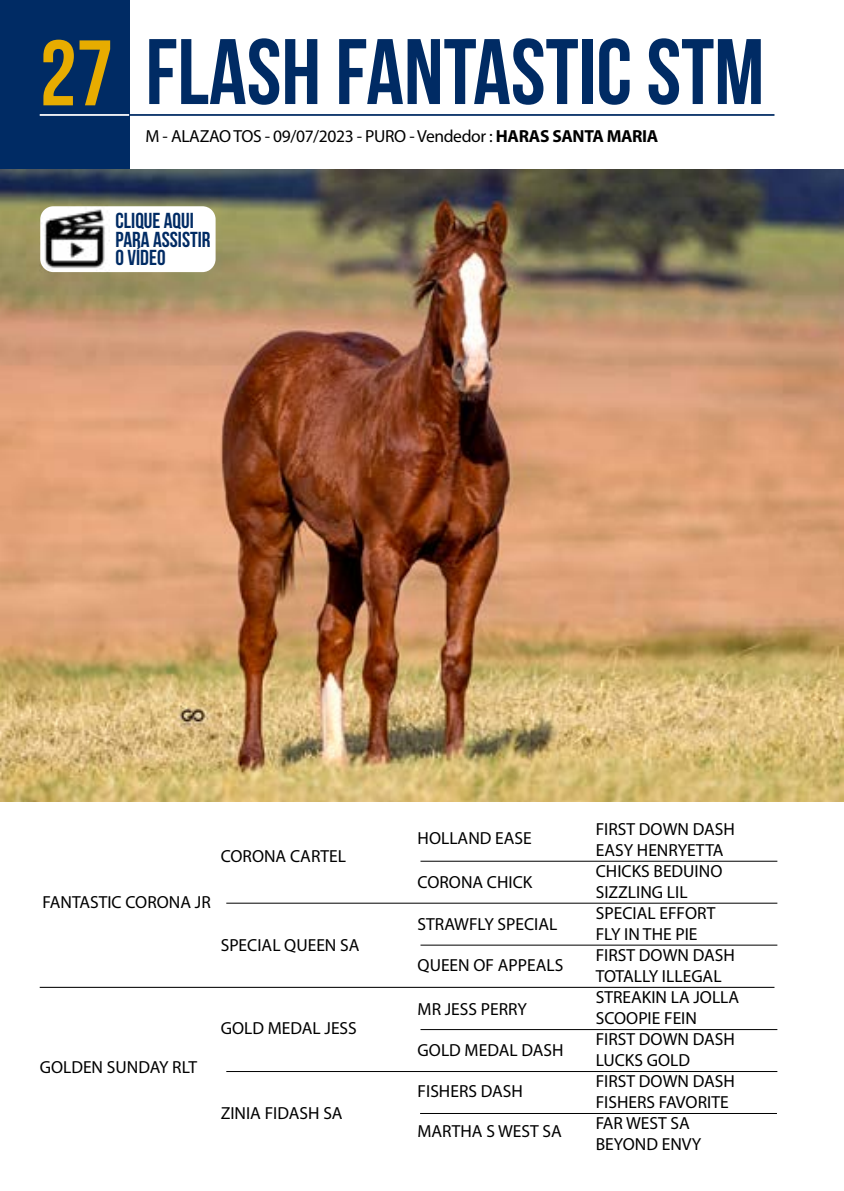
<style>
.page{position:relative;width:844px;height:1191px;background:#fff}
.page>*{position:absolute;margin:0;border:0;box-sizing:border-box;transform-origin:0 0}
.t1{font:700 92.75px "Bebas Neue";color:#002b64}
.t2{font:700 21.53px/18.6px "Bebas Neue";color:#002b64}
.t3{font:17.5px/21px "Myriad Pro";color:#000}
.t4{font:17.5px "Myriad Pro";letter-spacing:-.02em;color:#000}
.s1{color:#e7ac00}
.s2{font-weight:700}
</style>
<div class="page">
<div style="left:0;top:0;width:129px;height:171px;background:#002b64"></div>
<hr style="left:40px;top:986px;width:734px;height:2px;background:#000">
<hr style="left:226px;top:903px;width:551px;height:1px;background:#000">
<hr style="left:420px;top:861px;width:357px;height:1px;background:#000">
<hr style="left:420px;top:944px;width:357px;height:1px;background:#000">
<hr style="left:420px;top:1029px;width:357px;height:1px;background:#000">
<hr style="left:420px;top:1113px;width:356px;height:1px;background:#000">
<hr style="left:226px;top:1071px;width:551px;height:1px;background:#000">
<hr style="left:40px;top:114px;width:734px;height:2px;background:#002b64">
<hr style="left:40px;top:114px;width:89px;height:2px;background:#fff">
<img style="left:0;top:169px;width:843px;height:632px">
<div style="left:40px;top:206px;width:175px;height:66px;background:#fff;border-radius:13px"></div>
<img style="left:40px;top:203px;width:69px;height:70px">
<h1 class="t1" style="left:40px;top:21px;width:726px"><span class="s1">27</span> FLASH FANTASTIC STM</h1>
<p class="t4" style="left:145px;top:125px;width:514px">M - ALAZAO TOS - 09/07/2023 - PURO - Vendedor : <span class="s2">HARAS SANTA MARIA</span></p>
<p class="t2" style="left:116px;top:211px;width:96px">CLIQUE AQUI<br>PARA ASSISTIR<br>O VÍDEO</p>
<p class="t3" style="left:221px;top:845px;width:127px">CORONA CARTEL</p>
<p class="t3" style="left:43px;top:891px;width:170px">FANTASTIC CORONA JR</p>
<p class="t3" style="left:221px;top:934px;width:140px">SPECIAL QUEEN SA</p>
<p class="t3" style="left:40px;top:1056px;width:159px">GOLDEN SUNDAY RLT</p>
<p class="t3" style="left:221px;top:1017px;width:138px">GOLD MEDAL JESS</p>
<p class="t3" style="left:221px;top:1102px;width:123px">ZINIA FIDASH SA</p>
<p class="t3" style="left:417px;top:827px;width:116px">HOLLAND EASE</p>
<p class="t3" style="left:417px;top:871px;width:116px">CORONA CHICK</p>
<p class="t3" style="left:417px;top:913px;width:141px">STRAWFLY SPECIAL</p>
<p class="t3" style="left:417px;top:954px;width:147px">QUEEN OF APPEALS</p>
<p class="t3" style="left:417px;top:998px;width:111px">MR JESS PERRY</p>
<p class="t3" style="left:417px;top:1039px;width:147px">GOLD MEDAL DASH</p>
<p class="t3" style="left:417px;top:1079px;width:107px">FISHERS DASH</p>
<p class="t3" style="left:417px;top:1120px;width:146px">MARTHA S WEST SA</p>
<p class="t3" style="left:595px;top:818px;width:145px">FIRST DOWN DASH<br>EASY HENRYETTA<br>CHICKS BEDUINO<br>SIZZLING LIL<br>SPECIAL EFFORT<br>FLY IN THE PIE<br>FIRST DOWN DASH<br>TOTALLY ILLEGAL<br>STREAKIN LA JOLLA<br>SCOOPIE FEIN<br>FIRST DOWN DASH<br>LUCKS GOLD<br>FIRST DOWN DASH<br>FISHERS FAVORITE<br>FAR WEST SA<br>BEYOND ENVY</p>
</div>
